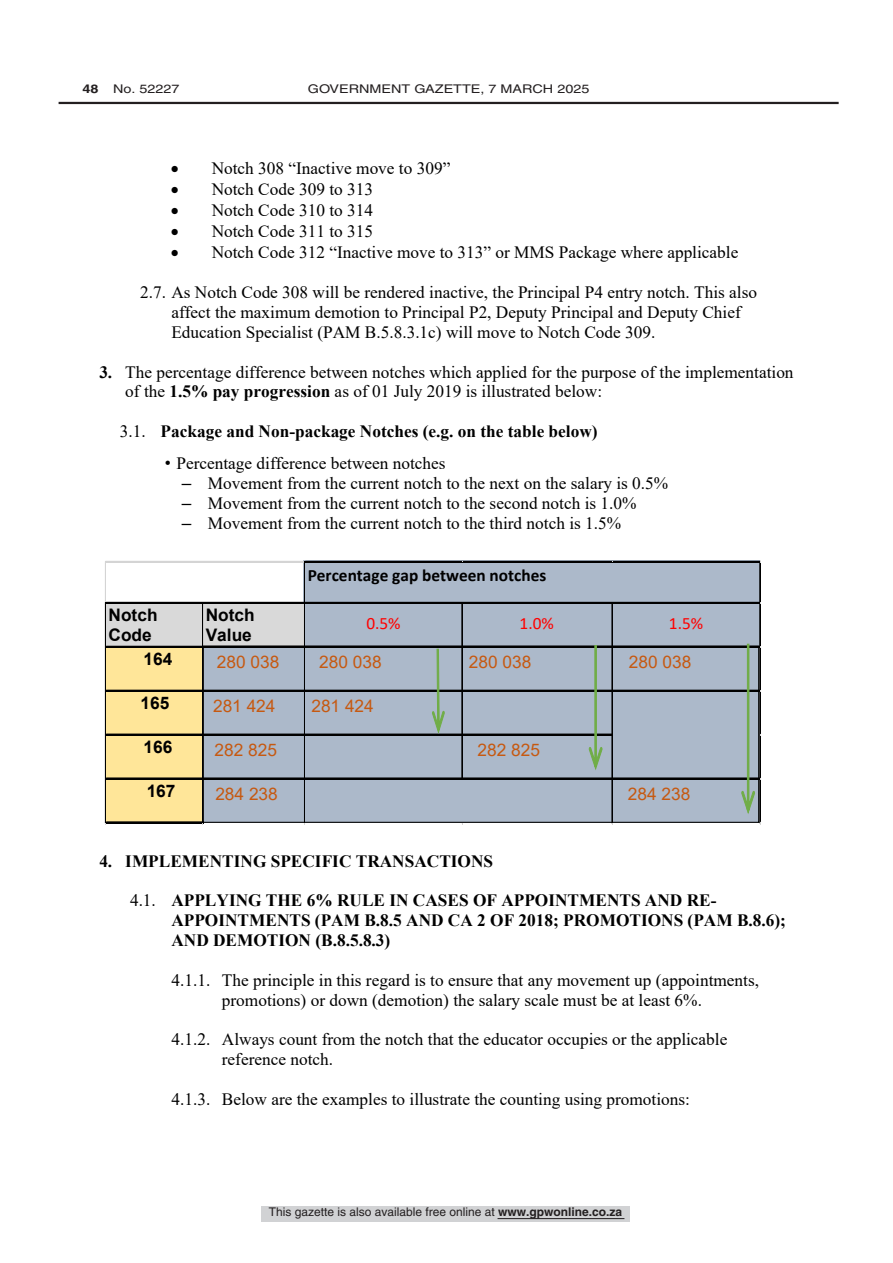
<style>
.page{position:relative;width:893px;height:1263px;background:#fff}
.page>*{position:absolute;margin:0;border:0;box-sizing:border-box;transform-origin:0 0}
.t1{font:17.25px/20px "Times New Roman";color:#000}
.t2{font:700 17.25px/20px "Times New Roman";color:#000}
.t3{font:17.25px "Arial";color:#c65911}
.t4{font:700 17.25px/20px "Arial";color:#000}
.t5{font:700 17.25px "Calibri";color:#000}
.t6{font:17.25px "Calibri";color:#f00}
.t7{font:12px "Helvetica LT Std";color:#231f20}
.t8{font:12px "Helvetica LT Std";color:#231f20;scale:1.2 1}
.s1{font-weight:700}
.s2{font-weight:400}
.s3{font-family:"Arial"}
</style>
<div class="page">
<div style="left:261px;top:1206px;width:369px;height:16px;background:#d1d2d4"></div>
<hr style="left:498px;top:1218px;width:126px;height:1px;background:#231f20">
<hr style="left:59px;top:102px;width:780px;height:2px;background:#231f20">
<div style="left:304px;top:560px;width:456px;height:44px;background:#acb9ca"></div>
<div style="left:105px;top:602px;width:200px;height:45px;background:#d9d9d9"></div>
<div style="left:304px;top:602px;width:456px;height:45px;background:#acb9ca"></div>
<div style="left:105px;top:646px;width:98px;height:177px;background:#ffe699"></div>
<div style="left:203px;top:646px;width:556px;height:176px;background:#acb9ca"></div>
<hr style="left:105px;top:561px;width:199px;height:2px;background:#d4d4d4">
<hr style="left:305px;top:561px;width:455px;height:2px;background:#000">
<hr style="left:105px;top:561px;width:1px;height:41px;background:#d4d4d4">
<hr style="left:106px;top:602px;width:654px;height:2px;background:#000">
<hr style="left:106px;top:646px;width:654px;height:1px;background:#000">
<hr style="left:106px;top:690px;width:654px;height:1px;background:#000">
<hr style="left:106px;top:734px;width:507px;height:1px;background:#000">
<hr style="left:106px;top:778px;width:654px;height:1px;background:#000">
<hr style="left:105px;top:602px;width:1px;height:221px;background:#000">
<hr style="left:106px;top:822px;width:97px;height:1px;background:#000">
<hr style="left:202px;top:604px;width:1px;height:219px;background:#000">
<hr style="left:203px;top:604px;width:1px;height:219px;background:#000">
<hr style="left:304px;top:561px;width:1px;height:262px;background:#000">
<hr style="left:462px;top:604px;width:1px;height:175px;background:#000">
<hr style="left:612px;top:604px;width:1px;height:219px;background:#000">
<hr style="left:759px;top:563px;width:1px;height:260px;background:#000">
<hr style="left:760px;top:563px;width:1px;height:260px;background:#000">
<svg style="left:742px;top:644px;width:19px;height:169px"></svg>
<svg style="left:589px;top:645px;width:13px;height:124px"></svg>
<svg style="left:432px;top:649px;width:12px;height:84px"></svg>
<p class="t8" style="left:83px;top:82px;width:82px"><span class="s1">48</span> No. 52227</p>
<p class="t8" style="left:308px;top:82px;width:236px">GOVERNMENT GAZETTE, 7 March 2025</p>
<p class="t1" style="left:171px;top:157px;width:281px">• Notch 308 “Inactive move to 309”</p>
<p class="t1" style="left:171px;top:179px;width:204px">• Notch Code 309 to 313</p>
<p class="t1" style="left:171px;top:200px;width:204px">• Notch Code 310 to 314</p>
<p class="t1" style="left:171px;top:221px;width:204px">• Notch Code 311 to 315</p>
<p class="t1" style="left:171px;top:242px;width:569px">• Notch Code 312 “Inactive move to 313” or MMS Package where applicable</p>
<p class="t1" style="left:171px;top:282px;width:587px;text-indent:-31px">2.7. As Notch Code 308 will be rendered inactive, the Principal P4 entry notch. This also affect the maximum demotion to Principal P2, Deputy Principal and Deputy Chief<br>Education Specialist (PAM B.5.8.3.1c) will move to Notch Code 309.</p>
<p class="t1" style="left:125px;top:361px;width:670px;text-indent:-26px"><span class="s1">3.</span> The percentage difference between notches which applied for the purpose of the implementation of the <span class="s1">1.5% pay progression</span> as of 01 July 2019 is illustrated below:</p>
<p class="t2" style="left:120px;top:421px;width:479px"><span class="s2">3.1.</span> Package and Non-package Notches (e.g. on the table below)</p>
<p class="t1" style="left:165px;top:452px;width:282px"><span class="s3">•</span> Percentage difference between notches</p>
<p class="t1" style="left:182px;top:472px;width:488px"><span class="s3">–</span> Movement from the current notch to the next on the salary is 0.5%</p>
<p class="t1" style="left:182px;top:492px;width:456px"><span class="s3">–</span> Movement from the current notch to the second notch is 1.0%</p>
<p class="t1" style="left:182px;top:512px;width:441px"><span class="s3">–</span> Movement from the current notch to the third notch is 1.5%</p>
<p class="t5" style="left:308px;top:563px;width:240px">Percentage gap between notches</p>
<p class="t4" style="left:109px;top:606px;width:50px">Notch<br>Code</p>
<p class="t4" style="left:206px;top:606px;width:50px">Notch<br>Value</p>
<p class="t6" style="left:366px;top:612px;width:36px">0.5%</p>
<p class="t6" style="left:520px;top:612px;width:36px">1.0%</p>
<p class="t6" style="left:669px;top:612px;width:36px">1.5%</p>
<p class="t4" style="left:144px;top:649px;width:30px">164</p>
<p class="t3" style="left:217px;top:650px;width:64px">280 038</p>
<p class="t3" style="left:319px;top:650px;width:64px">280 038</p>
<p class="t3" style="left:469px;top:650px;width:64px">280 038</p>
<p class="t3" style="left:629px;top:650px;width:64px">280 038</p>
<p class="t4" style="left:141px;top:693px;width:30px">165</p>
<p class="t3" style="left:213px;top:694px;width:64px">281 424</p>
<p class="t3" style="left:311px;top:694px;width:64px">281 424</p>
<p class="t4" style="left:144px;top:737px;width:30px">166</p>
<p class="t3" style="left:215px;top:738px;width:64px">282 825</p>
<p class="t3" style="left:477px;top:738px;width:64px">282 825</p>
<p class="t4" style="left:147px;top:781px;width:30px">167</p>
<p class="t3" style="left:215px;top:782px;width:64px">284 238</p>
<p class="t3" style="left:628px;top:782px;width:64px">284 238</p>
<p class="t2" style="left:99px;top:850px;width:395px">4. IMPLEMENTING SPECIFIC TRANSACTIONS</p>
<p class="t2" style="left:171px;top:890px;width:616px;text-indent:-41px"><span class="s2">4.1.</span> APPLYING THE 6% RULE IN CASES OF APPOINTMENTS AND RE-<br>APPOINTMENTS (PAM B.8.5 AND CA 2 OF 2018; PROMOTIONS (PAM B.8.6);<br>AND DEMOTION (B.8.5.8.3)</p>
<p class="t1" style="left:172px;top:969px;width:589px;text-align:center">4.1.1. The principle in this regard is to ensure that any movement up (appointments, promotions) or down (demotion) the salary scale must be at least 6%.</p>
<p class="t1" style="left:222px;top:1029px;width:507px;text-indent:-50px">4.1.2. Always count from the notch that the educator occupies or the applicable reference notch.</p>
<p class="t1" style="left:172px;top:1089px;width:520px">4.1.3. Below are the examples to illustrate the counting using promotions:</p>
<p class="t7" style="left:269px;top:1204px;width:355px">This gazette is also available free online at <span class="s1">www.gpwonline.co.za</span></p>
</div>
